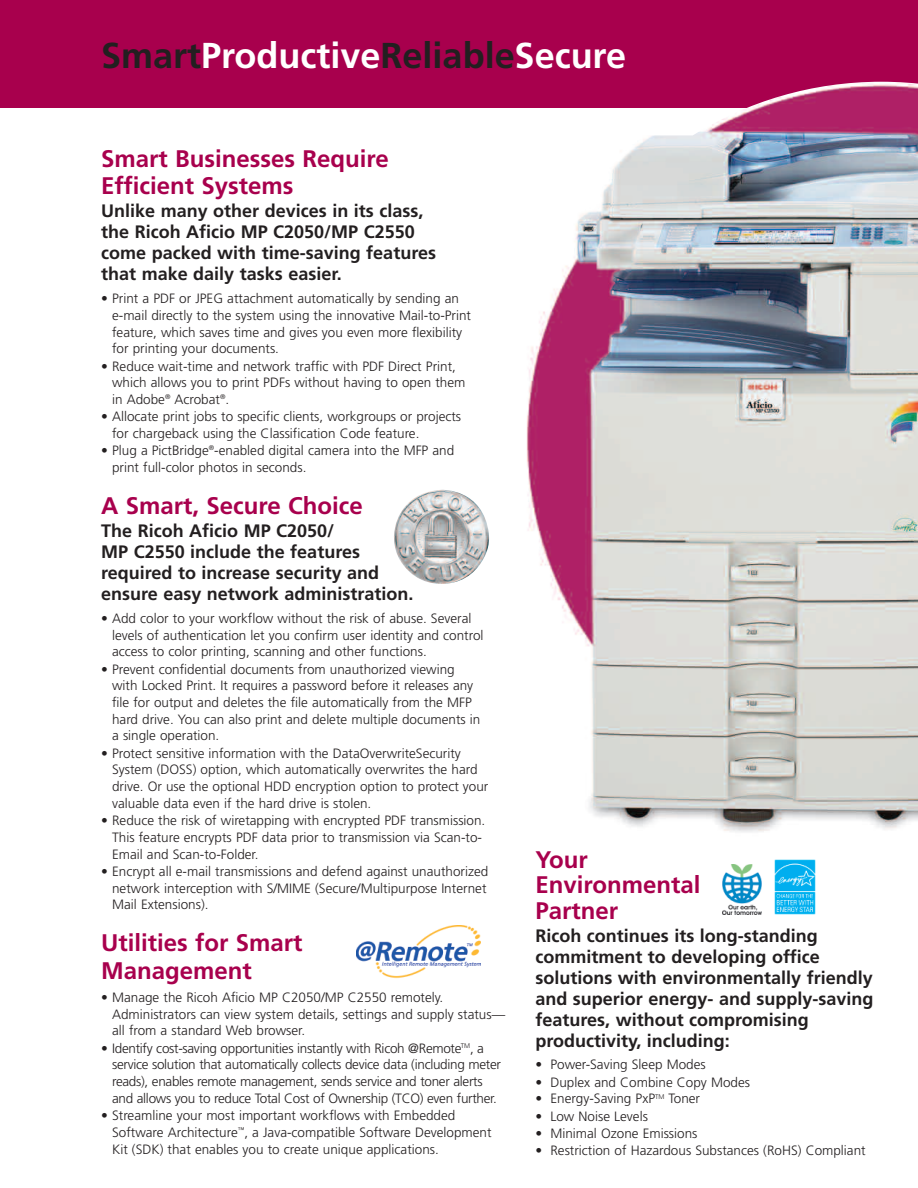
<style>
.page{position:relative;width:918px;height:1188px;background:#fff}
.page>*{position:absolute;margin:0;border:0;box-sizing:border-box;transform-origin:0 0}
.t1{font:700 36px "Frutiger";color:#fff}
.t2{font:700 24px/27.8px "Frutiger";color:#a8004d}
.t3{font:700 18px/21px "Frutiger";color:#231f20}
.t4{font:300 13.5px/16.8px "Frutiger";color:#231f20}
.t5{font:300 13.5px/16.8px "Frutiger";letter-spacing:-.02em;color:#231f20}
.s1{color:#231f20}
</style>
<div class="page">
<div style="left:0;top:0;width:918px;height:108px;background:#a8004d"></div>
<img style="left:526px;top:82px;width:392px;height:778px">
<img style="left:394px;top:489px;width:95px;height:95px">
<img style="left:357px;top:926px;width:123px;height:53px">
<img style="left:774px;top:860px;width:41px;height:54px">
<img style="left:723px;top:865px;width:38px;height:49px">
<h1 class="t1" style="left:101px;top:41px;width:526px"><span class="s1">Smart</span>Productive<span class="s1">Reliable</span>Secure</h1>
<h2 class="t2" style="left:101px;top:146px;width:289px">Smart Businesses Require<br>Efficient Systems</h2>
<h3 class="t3" style="left:101px;top:202px;width:336px">Unlike many other devices in its class, the Ricoh Aficio MP C2050/MP C2550 come packed with time-saving features that make daily tasks easier.</h3>
<p class="t4" style="left:112px;top:291px;width:361px;text-indent:-11px">• Print a PDF or JPEG attachment automatically by sending an e-mail directly to the system using the innovative Mail-to-Print feature, which saves time and gives you even more flexibility for printing your documents.</p>
<p class="t4" style="left:112px;top:358px;width:355px;text-indent:-11px">• Reduce wait-time and network traffic with PDF Direct Print, which allows you to print PDFs without having to open them in Adobe<sup>®</sup> Acrobat<sup>®</sup>.</p>
<p class="t4" style="left:112px;top:409px;width:351px;text-indent:-11px">• Allocate print jobs to specific clients, workgroups or projects for chargeback using the Classification Code feature.</p>
<p class="t4" style="left:112px;top:443px;width:344px;text-indent:-11px">• Plug a PictBridge<sup>®</sup>-enabled digital camera into the MFP and print full-color photos in seconds.</p>
<h2 class="t2" style="left:101px;top:494px;width:263px">A Smart, Secure Choice</h2>
<h3 class="t3" style="left:101px;top:522px;width:314px">The Ricoh Aficio MP C2050/<br>MP C2550 include the features required to increase security and ensure easy network administration.</h3>
<p class="t4" style="left:112px;top:611px;width:373px;text-indent:-11px">• Add color to your workflow without the risk of abuse. Several levels of authentication let you confirm user identity and control access to color printing, scanning and other functions.</p>
<p class="t4" style="left:112px;top:662px;width:370px;text-indent:-11px">• Prevent confidential documents from unauthorized viewing with Locked Print. It requires a password before it releases any file for output and deletes the file automatically from the MFP hard drive. You can also print and delete multiple documents in a single operation.</p>
<p class="t4" style="left:112px;top:746px;width:378px;text-indent:-11px">• Protect sensitive information with the DataOverwriteSecurity System (DOSS) option, which automatically overwrites the hard drive. Or use the optional HDD encryption option to protect your valuable data even if the hard drive is stolen.</p>
<p class="t4" style="left:112px;top:813px;width:375px;text-indent:-11px">• Reduce the risk of wiretapping with encrypted PDF transmission.<br>This feature encrypts PDF data prior to transmission via Scan-to-<br>Email and Scan-to-Folder.</p>
<p class="t4" style="left:112px;top:864px;width:378px;text-indent:-11px">• Encrypt all e-mail transmissions and defend against unauthorized network interception with S/MIME (Secure/Multipurpose Internet<br>Mail Extensions).</p>
<h2 class="t2" style="left:101px;top:931px;width:203px">Utilities for Smart<br>Management</h2>
<p class="t4" style="left:112px;top:990px;width:395px;text-indent:-11px">• Manage the Ricoh Aficio MP C2050/MP C2550 remotely.<br>Administrators can view system details, settings and supply status— all from a standard Web browser.</p>
<p class="t5" style="left:112px;top:1041px;width:390px;text-indent:-11px">• Identify cost-saving opportunities instantly with Ricoh @Remote<sup>TM</sup>, a service solution that automatically collects device data (including meter reads), enables remote management, sends service and toner alerts and allows you to reduce Total Cost of Ownership (TCO) even further.</p>
<p class="t4" style="left:112px;top:1108px;width:381px;text-indent:-11px">• Streamline your most important workflows with Embedded<br>Software Architecture<sup>™</sup>, a Java-compatible Software Development<br>Kit (SDK) that enables you to create unique applications.</p>
<h2 class="t2" style="left:535px;top:848px;width:166px;line-height:25.5px">Your<br>Environmental<br>Partner</h2>
<h3 class="t3" style="left:535px;top:926px;width:340px">Ricoh continues its long-standing commitment to developing office solutions with environmentally friendly and superior energy- and supply-saving features, without compromising productivity, including:</h3>
<p class="t4" style="left:535px;top:1057px;width:172px">• Power-Saving Sleep Modes</p>
<p class="t4" style="left:535px;top:1075px;width:216px">• Duplex and Combine Copy Modes</p>
<p class="t4" style="left:535px;top:1091px;width:166px">• Energy-Saving PxP<sup>TM</sup> Toner</p>
<p class="t4" style="left:535px;top:1109px;width:114px">• Low Noise Levels</p>
<p class="t4" style="left:535px;top:1126px;width:164px">• Minimal Ozone Emissions</p>
<p class="t4" style="left:535px;top:1143px;width:332px">• Restriction of Hazardous Substances (RoHS) Compliant</p>
</div>
